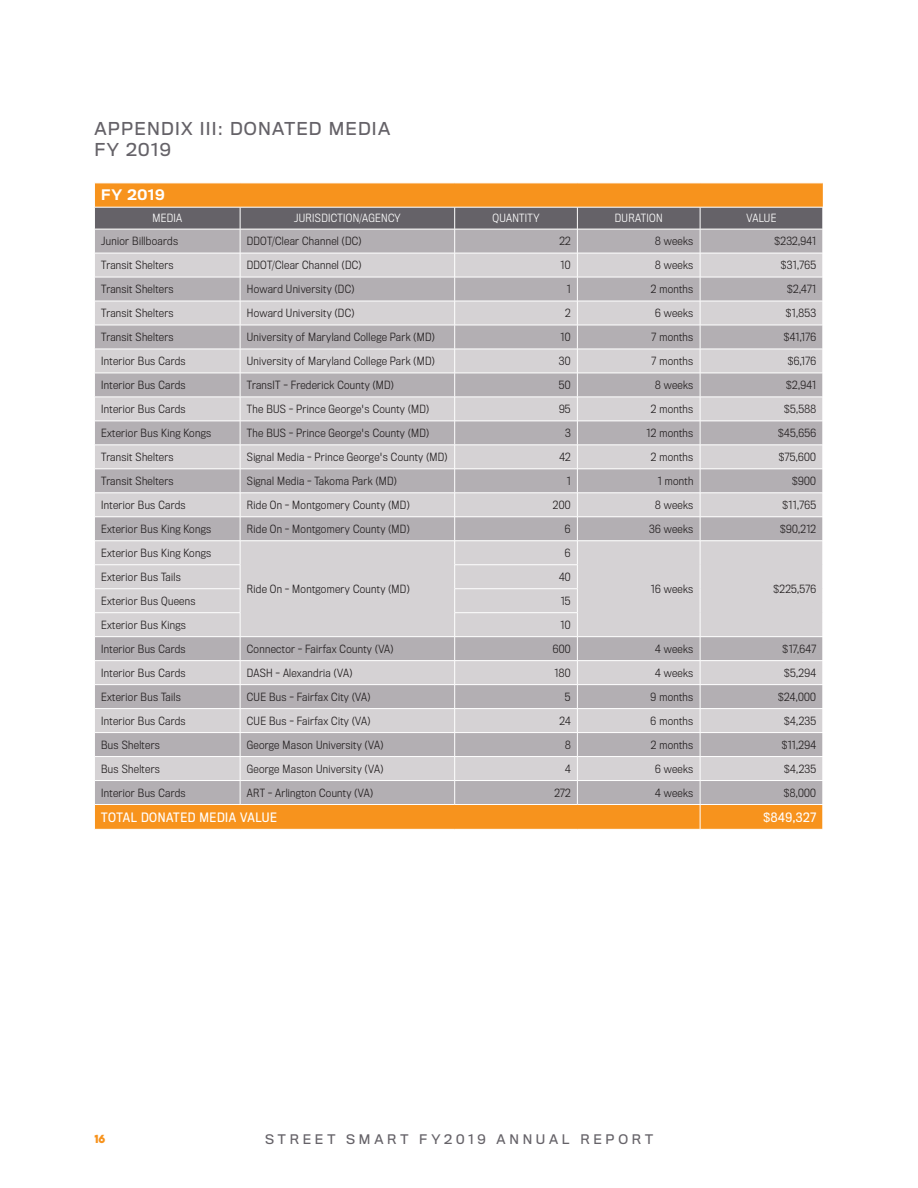
<style>
.page{position:relative;width:918px;height:1188px;background:#fff}
.page>*{position:absolute;margin:0;border:0;box-sizing:border-box;transform-origin:0 0}
.Subhead{font:16.5px/21px "Titling Gothic FB Normal";letter-spacing:.075em;color:#656268}
.Table_-_Header{font:500 13.5px "Titling Gothic FB Normal";letter-spacing:.05em;color:#fff}
.t1{font:12.3px "Titling Gothic FB Normal";letter-spacing:.31em;color:#656268}
.Table_-_Footer_-_Lef{font:12px "Titling Gothic FB Narrow";letter-spacing:.05em;color:#fff}
.Table_-_Footer_-_Rig{font:12px "Titling Gothic FB Narrow";letter-spacing:.05em;color:#fff}
.Table_-_Cells_-_Left{font:300 10.5px "Titling Gothic FB Narrow";letter-spacing:.03em;color:#231f20}
.Table_-_Cells___Righ{font:300 10.5px "Titling Gothic FB Narrow";letter-spacing:.03em;color:#231f20}
.Table_-_Subhead_-_Ce{font:300 10.5px "Titling Gothic FB Narrow";letter-spacing:.03em;color:#fff}
.t2{font:10.5px "Eveleth Clean";color:#f7931d}
</style>
<div class="page">
<svg style="left:94px;top:183px;width:729px;height:646px;background:#c9bfb9"></svg>
<p class="Subhead" style="left:94px;top:118px;width:297px">APPENDIX III: DONATED MEDIA<br>FY 2019</p>
<p class="Table_-_Header" style="left:101px;top:187px;width:65px">FY 2019</p>
<p class="Table_-_Subhead_-_Ce" style="left:152px;top:212px;width:31px">MEDIA</p>
<p class="Table_-_Subhead_-_Ce" style="left:294px;top:212px;width:108px">JURISDICTION/AGENCY</p>
<p class="Table_-_Subhead_-_Ce" style="left:493px;top:212px;width:49px">QUANTITY</p>
<p class="Table_-_Subhead_-_Ce" style="left:615px;top:212px;width:49px">DURATION</p>
<p class="Table_-_Subhead_-_Ce" style="left:747px;top:212px;width:31px">VALUE</p>
<p class="Table_-_Cells_-_Left" style="left:101px;top:235px;width:78px">Junior Billboards</p>
<p class="Table_-_Cells_-_Left" style="left:247px;top:235px;width:116px">DDOT/Clear Channel (DC)</p>
<p class="Table_-_Cells___Righ" style="left:559px;top:235px;width:13px">22</p>
<p class="Table_-_Cells___Righ" style="left:655px;top:235px;width:40px">8 weeks</p>
<p class="Table_-_Cells___Righ" style="left:775px;top:235px;width:43px">$232,941</p>
<p class="Table_-_Cells_-_Left" style="left:101px;top:259px;width:74px">Transit Shelters</p>
<p class="Table_-_Cells_-_Left" style="left:247px;top:259px;width:116px">DDOT/Clear Channel (DC)</p>
<p class="Table_-_Cells___Righ" style="left:561px;top:259px;width:12px">10</p>
<p class="Table_-_Cells___Righ" style="left:655px;top:259px;width:40px">8 weeks</p>
<p class="Table_-_Cells___Righ" style="left:781px;top:259px;width:37px">$31,765</p>
<p class="Table_-_Cells_-_Left" style="left:101px;top:283px;width:74px">Transit Shelters</p>
<p class="Table_-_Cells_-_Left" style="left:247px;top:283px;width:109px">Howard University (DC)</p>
<p class="Table_-_Cells___Righ" style="left:567px;top:283px;width:5px">1</p>
<p class="Table_-_Cells___Righ" style="left:651px;top:283px;width:44px">2 months</p>
<p class="Table_-_Cells___Righ" style="left:787px;top:283px;width:30px">$2,471</p>
<p class="Table_-_Cells_-_Left" style="left:101px;top:307px;width:74px">Transit Shelters</p>
<p class="Table_-_Cells_-_Left" style="left:247px;top:307px;width:109px">Howard University (DC)</p>
<p class="Table_-_Cells___Righ" style="left:565px;top:307px;width:7px">2</p>
<p class="Table_-_Cells___Righ" style="left:655px;top:307px;width:40px">6 weeks</p>
<p class="Table_-_Cells___Righ" style="left:786px;top:307px;width:32px">$1,853</p>
<p class="Table_-_Cells_-_Left" style="left:101px;top:331px;width:74px">Transit Shelters</p>
<p class="Table_-_Cells_-_Left" style="left:247px;top:331px;width:189px">University of Maryland College Park (MD)</p>
<p class="Table_-_Cells___Righ" style="left:561px;top:331px;width:12px">10</p>
<p class="Table_-_Cells___Righ" style="left:652px;top:331px;width:43px">7 months</p>
<p class="Table_-_Cells___Righ" style="left:784px;top:331px;width:34px">$41,176</p>
<p class="Table_-_Cells_-_Left" style="left:101px;top:355px;width:86px">Interior Bus Cards</p>
<p class="Table_-_Cells_-_Left" style="left:247px;top:355px;width:189px">University of Maryland College Park (MD)</p>
<p class="Table_-_Cells___Righ" style="left:559px;top:355px;width:13px">30</p>
<p class="Table_-_Cells___Righ" style="left:652px;top:355px;width:43px">7 months</p>
<p class="Table_-_Cells___Righ" style="left:788px;top:355px;width:30px">$6,176</p>
<p class="Table_-_Cells_-_Left" style="left:101px;top:379px;width:86px">Interior Bus Cards</p>
<p class="Table_-_Cells_-_Left" style="left:247px;top:379px;width:148px">TransIT - Frederick County (MD)</p>
<p class="Table_-_Cells___Righ" style="left:559px;top:379px;width:13px">50</p>
<p class="Table_-_Cells___Righ" style="left:655px;top:379px;width:40px">8 weeks</p>
<p class="Table_-_Cells___Righ" style="left:786px;top:379px;width:31px">$2,941</p>
<p class="Table_-_Cells_-_Left" style="left:101px;top:403px;width:86px">Interior Bus Cards</p>
<p class="Table_-_Cells_-_Left" style="left:247px;top:403px;width:184px">The BUS - Prince George's County (MD)</p>
<p class="Table_-_Cells___Righ" style="left:559px;top:403px;width:13px">95</p>
<p class="Table_-_Cells___Righ" style="left:651px;top:403px;width:44px">2 months</p>
<p class="Table_-_Cells___Righ" style="left:784px;top:403px;width:34px">$5,588</p>
<p class="Table_-_Cells_-_Left" style="left:101px;top:427px;width:111px">Exterior Bus King Kongs</p>
<p class="Table_-_Cells_-_Left" style="left:247px;top:427px;width:184px">The BUS - Prince George's County (MD)</p>
<p class="Table_-_Cells___Righ" style="left:565px;top:427px;width:7px">3</p>
<p class="Table_-_Cells___Righ" style="left:647px;top:427px;width:48px">12 months</p>
<p class="Table_-_Cells___Righ" style="left:778px;top:427px;width:39px">$45,656</p>
<p class="Table_-_Cells_-_Left" style="left:101px;top:451px;width:74px">Transit Shelters</p>
<p class="Table_-_Cells_-_Left" style="left:247px;top:451px;width:202px">Signal Media - Prince George's County (MD)</p>
<p class="Table_-_Cells___Righ" style="left:559px;top:451px;width:13px">42</p>
<p class="Table_-_Cells___Righ" style="left:651px;top:451px;width:44px">2 months</p>
<p class="Table_-_Cells___Righ" style="left:779px;top:451px;width:39px">$75,600</p>
<p class="Table_-_Cells_-_Left" style="left:101px;top:475px;width:74px">Transit Shelters</p>
<p class="Table_-_Cells_-_Left" style="left:247px;top:475px;width:151px">Signal Media - Takoma Park (MD)</p>
<p class="Table_-_Cells___Righ" style="left:567px;top:475px;width:5px">1</p>
<p class="Table_-_Cells___Righ" style="left:658px;top:475px;width:37px">1 month</p>
<p class="Table_-_Cells___Righ" style="left:792px;top:475px;width:25px">$900</p>
<p class="Table_-_Cells_-_Left" style="left:101px;top:499px;width:86px">Interior Bus Cards</p>
<p class="Table_-_Cells_-_Left" style="left:247px;top:499px;width:164px">Ride On - Montgomery County (MD)</p>
<p class="Table_-_Cells___Righ" style="left:553px;top:499px;width:19px">200</p>
<p class="Table_-_Cells___Righ" style="left:655px;top:499px;width:40px">8 weeks</p>
<p class="Table_-_Cells___Righ" style="left:783px;top:499px;width:35px">$11,765</p>
<p class="Table_-_Cells_-_Left" style="left:101px;top:523px;width:111px">Exterior Bus King Kongs</p>
<p class="Table_-_Cells_-_Left" style="left:247px;top:523px;width:164px">Ride On - Montgomery County (MD)</p>
<p class="Table_-_Cells___Righ" style="left:565px;top:523px;width:7px">6</p>
<p class="Table_-_Cells___Righ" style="left:649px;top:523px;width:46px">36 weeks</p>
<p class="Table_-_Cells___Righ" style="left:780px;top:523px;width:38px">$90,212</p>
<p class="Table_-_Cells_-_Left" style="left:101px;top:547px;width:111px">Exterior Bus King Kongs</p>
<p class="Table_-_Cells_-_Left" style="left:247px;top:583px;width:164px">Ride On - Montgomery County (MD)</p>
<p class="Table_-_Cells___Righ" style="left:565px;top:547px;width:7px">6</p>
<p class="Table_-_Cells_-_Left" style="left:101px;top:571px;width:81px">Exterior Bus Tails</p>
<p class="Table_-_Cells___Righ" style="left:559px;top:571px;width:13px">40</p>
<p class="Table_-_Cells_-_Left" style="left:101px;top:595px;width:96px">Exterior Bus Queens</p>
<p class="Table_-_Cells___Righ" style="left:561px;top:595px;width:11px">15</p>
<p class="Table_-_Cells_-_Left" style="left:101px;top:619px;width:86px">Exterior Bus Kings</p>
<p class="Table_-_Cells___Righ" style="left:561px;top:619px;width:12px">10</p>
<p class="Table_-_Cells_-_Left" style="left:101px;top:643px;width:86px">Interior Bus Cards</p>
<p class="Table_-_Cells_-_Left" style="left:247px;top:643px;width:148px">Connector - Fairfax County (VA)</p>
<p class="Table_-_Cells___Righ" style="left:553px;top:643px;width:19px">600</p>
<p class="Table_-_Cells___Righ" style="left:655px;top:643px;width:40px">4 weeks</p>
<p class="Table_-_Cells___Righ" style="left:783px;top:643px;width:35px">$17,647</p>
<p class="Table_-_Cells_-_Left" style="left:101px;top:667px;width:86px">Interior Bus Cards</p>
<p class="Table_-_Cells_-_Left" style="left:247px;top:667px;width:107px">DASH - Alexandria (VA)</p>
<p class="Table_-_Cells___Righ" style="left:555px;top:667px;width:18px">180</p>
<p class="Table_-_Cells___Righ" style="left:655px;top:667px;width:40px">4 weeks</p>
<p class="Table_-_Cells___Righ" style="left:784px;top:667px;width:33px">$5,294</p>
<p class="Table_-_Cells_-_Left" style="left:101px;top:691px;width:81px">Exterior Bus Tails</p>
<p class="Table_-_Cells_-_Left" style="left:247px;top:691px;width:125px">CUE Bus - Fairfax City (VA)</p>
<p class="Table_-_Cells___Righ" style="left:565px;top:691px;width:7px">5</p>
<p class="Table_-_Cells___Righ" style="left:651px;top:691px;width:44px">9 months</p>
<p class="Table_-_Cells___Righ" style="left:778px;top:691px;width:40px">$24,000</p>
<p class="Table_-_Cells_-_Left" style="left:101px;top:715px;width:86px">Interior Bus Cards</p>
<p class="Table_-_Cells_-_Left" style="left:247px;top:715px;width:125px">CUE Bus - Fairfax City (VA)</p>
<p class="Table_-_Cells___Righ" style="left:559px;top:715px;width:13px">24</p>
<p class="Table_-_Cells___Righ" style="left:651px;top:715px;width:44px">6 months</p>
<p class="Table_-_Cells___Righ" style="left:784px;top:715px;width:33px">$4,235</p>
<p class="Table_-_Cells_-_Left" style="left:101px;top:739px;width:60px">Bus Shelters</p>
<p class="Table_-_Cells_-_Left" style="left:247px;top:739px;width:138px">George Mason University (VA)</p>
<p class="Table_-_Cells___Righ" style="left:565px;top:739px;width:7px">8</p>
<p class="Table_-_Cells___Righ" style="left:651px;top:739px;width:44px">2 months</p>
<p class="Table_-_Cells___Righ" style="left:782px;top:739px;width:36px">$11,294</p>
<p class="Table_-_Cells_-_Left" style="left:101px;top:763px;width:60px">Bus Shelters</p>
<p class="Table_-_Cells_-_Left" style="left:247px;top:763px;width:138px">George Mason University (VA)</p>
<p class="Table_-_Cells___Righ" style="left:565px;top:763px;width:7px">4</p>
<p class="Table_-_Cells___Righ" style="left:655px;top:763px;width:40px">6 weeks</p>
<p class="Table_-_Cells___Righ" style="left:784px;top:763px;width:33px">$4,235</p>
<p class="Table_-_Cells_-_Left" style="left:101px;top:787px;width:86px">Interior Bus Cards</p>
<p class="Table_-_Cells_-_Left" style="left:247px;top:787px;width:127px">ART - Arlington County (VA)</p>
<p class="Table_-_Cells___Righ" style="left:554px;top:787px;width:18px">272</p>
<p class="Table_-_Cells___Righ" style="left:655px;top:787px;width:40px">4 weeks</p>
<p class="Table_-_Cells___Righ" style="left:784px;top:787px;width:34px">$8,000</p>
<p class="Table_-_Footer_-_Lef" style="left:101px;top:810px;width:177px">TOTAL DONATED MEDIA VALUE</p>
<p class="Table_-_Footer_-_Rig" style="left:763px;top:810px;width:54px">$849,327</p>
<p class="Table_-_Cells___Righ" style="left:651px;top:583px;width:44px">16 weeks</p>
<p class="Table_-_Cells___Righ" style="left:774px;top:583px;width:44px">$225,576</p>
<p class="t2" style="left:94px;top:1131px;width:12px">16</p>
<p class="t1" style="left:265px;top:1132px;width:389px">STREET SMART FY2019 ANNUAL REPORT</p>
</div>
